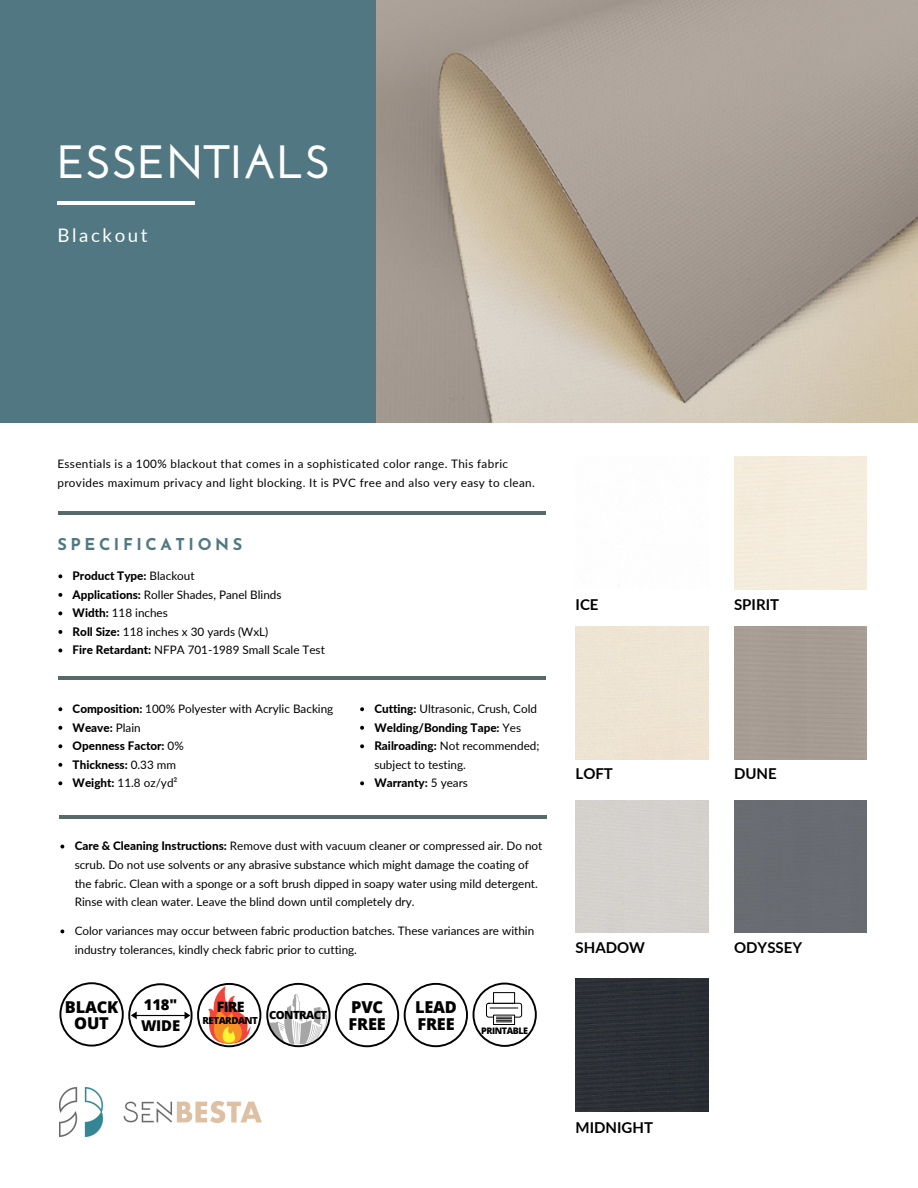
<style>
.page{position:relative;width:918px;height:1188px;background:#fff}
.page>*{position:absolute;margin:0;border:0;box-sizing:border-box;transform-origin:0 0}
.t1{font:700 46.65px "Josefin Sans";color:#fff}
.t2{font:18.75px "Lato";letter-spacing:.14em;color:#fff}
.t3{font:800 16.35px/16.2px "Open Sans";letter-spacing:-.01em;color:#000}
.t4{font:700 16.35px "Josefin Sans";letter-spacing:.22em;color:#517882}
.t5{font:700 15px "Lato";color:#000}
.t6{font:800 14.85px/21.3px "Open Sans";letter-spacing:-.01em;color:#000}
.t7{font:800 14.25px "Open Sans";color:#000}
.t8{font:11.7px/18.5px "Lato";color:#000}
.t9{font:11.7px/18.6px "Lato";letter-spacing:.03em;color:#000}
.t10{font:800 11.25px "Open Sans";letter-spacing:-.05em;color:#000}
.t11{font:800 9.75px "Open Sans";letter-spacing:-.05em;color:#000}
.t12{font:800 9px "Open Sans";letter-spacing:-.05em;color:#000}
.s1{font-weight:800}
</style>
<div class="page">
<img style="left:376px;top:0;width:542px;height:422px">
<div style="left:734px;top:800px;width:133px;height:133px;background:#686c72"></div>
<div style="left:576px;top:979px;width:132px;height:132px;background:#2b2f35"></div>
<div style="left:0;top:0;width:375px;height:423px;background:#517882"></div>
<hr style="left:57px;top:201px;width:138px;height:3px;background:#fff">
<img style="left:59px;top:1087px;width:203px;height:50px">
<hr style="left:59px;top:815px;width:487px;height:4px;background:#58696a">
<hr style="left:58px;top:676px;width:487px;height:3px;background:#58696a">
<hr style="left:58px;top:511px;width:487px;height:4px;background:#58696a">
<svg style="left:360px;top:707px;width:4px;height:4px"></svg>
<svg style="left:360px;top:726px;width:4px;height:4px"></svg>
<svg style="left:360px;top:744px;width:4px;height:4px"></svg>
<svg style="left:360px;top:781px;width:4px;height:4px"></svg>
<svg style="left:58px;top:707px;width:4px;height:4px"></svg>
<svg style="left:58px;top:726px;width:4px;height:4px"></svg>
<svg style="left:58px;top:744px;width:4px;height:4px"></svg>
<svg style="left:58px;top:763px;width:4px;height:4px"></svg>
<svg style="left:58px;top:781px;width:4px;height:4px"></svg>
<svg style="left:58px;top:574px;width:4px;height:4px"></svg>
<svg style="left:58px;top:593px;width:4px;height:4px"></svg>
<svg style="left:58px;top:611px;width:4px;height:4px"></svg>
<svg style="left:58px;top:630px;width:4px;height:4px"></svg>
<svg style="left:58px;top:649px;width:4px;height:3px"></svg>
<svg style="left:60px;top:845px;width:4px;height:4px"></svg>
<svg style="left:60px;top:929px;width:4px;height:4px"></svg>
<svg style="left:59px;top:982px;width:478px;height:66px"></svg>
<h1 class="t1" style="left:57px;top:143px;width:275px">ESSENTIALS</h1>
<h2 class="t2" style="left:57px;top:224px;width:92px">Blackout</h2>
<p class="t9" style="left:57px;top:454px;width:479px">Essentials is a 100% blackout that comes in a sophisticated color range. This fabric provides maximum privacy and light blocking. It is PVC free and also very easy to clean.</p>
<h3 class="t4" style="left:57px;top:538px;width:186px">SPECIFICATIONS</h3>
<p class="t8" style="left:73px;top:567px;width:254px"><span class="s1">Product Type:</span> Blackout<br><span class="s1">Applications:</span> Roller Shades, Panel Blinds<br><span class="s1">Width:</span> 118 inches<br><span class="s1">Roll Size:</span> 118 inches x 30 yards (WxL)<br><span class="s1">Fire Retardant:</span> NFPA 701-1989 Small Scale Test</p>
<p class="t8" style="left:73px;top:699px;width:262px"><span class="s1">Composition:</span> 100% Polyester with Acrylic Backing<br><span class="s1">Weave:</span> Plain<br><span class="s1">Openness Factor:</span> 0%<br><span class="s1">Thickness:</span> 0.33 mm<br><span class="s1">Weight:</span> 11.8 oz/yd²</p>
<p class="t8" style="left:374px;top:699px;width:167px"><span class="s1">Cutting:</span> Ultrasonic, Crush, Cold<br><span class="s1">Welding/Bonding Tape:</span> Yes<br><span class="s1">Railroading:</span> Not recommended; subject to testing.<br><span class="s1">Warranty:</span> 5 years</p>
<p class="t8" style="left:75px;top:837px;width:469px"><span class="s1">Care &amp; Cleaning Instructions:</span> Remove dust with vacuum cleaner or compressed air. Do not scrub. Do not use solvents or any abrasive substance which might damage the coating of the fabric. Clean with a sponge or a soft brush dipped in soapy water using mild detergent.<br>Rinse with clean water. Leave the blind down until completely dry.</p>
<p class="t8" style="left:75px;top:922px;width:461px">Color variances may occur between fabric production batches. These variances are within industry tolerances, kindly check fabric prior to cutting.</p>
<p class="t6" style="left:141px;top:993px;width:41px">118"<br>WIDE</p>
<h3 class="t3" style="left:65px;top:999px;width:55px">BLACK</h3>
<p class="t7" style="left:217px;top:997px;width:29px">FIRE</p>
<h3 class="t3" style="left:74px;top:1015px;width:36px">OUT</h3>
<p class="t11" style="left:203px;top:1013px;width:57px">RETARDANT</p>
<p class="t10" style="left:269px;top:1007px;width:59px">CONTRACT</p>
<h3 class="t3" style="left:349px;top:999px;width:39px">PVC<br>FREE</h3>
<h3 class="t3" style="left:415px;top:999px;width:43px">LEAD<br>FREE</h3>
<p class="t12" style="left:481px;top:1024px;width:48px">PRINTABLE</p>
<p class="t5" style="left:576px;top:595px;width:24px">ICE</p>
<p class="t5" style="left:734px;top:595px;width:47px">SPIRIT</p>
<p class="t5" style="left:576px;top:765px;width:39px">LOFT</p>
<p class="t5" style="left:734px;top:765px;width:44px">DUNE</p>
<p class="t5" style="left:576px;top:938px;width:71px">SHADOW</p>
<p class="t5" style="left:734px;top:938px;width:70px">ODYSSEY</p>
<p class="t5" style="left:576px;top:1118px;width:79px">MIDNIGHT</p>
</div>
